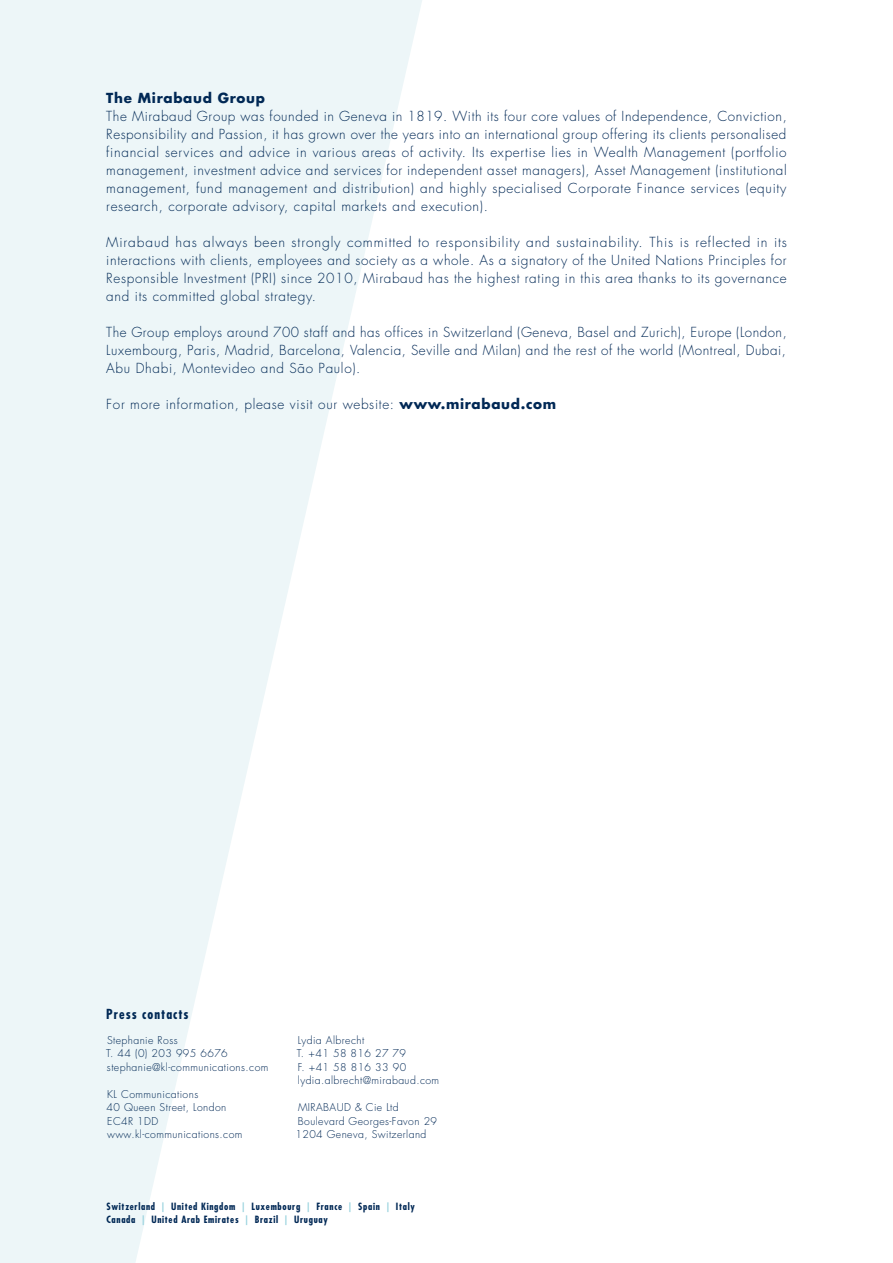
<style>
.page{position:relative;width:893px;height:1263px;background:#fff}
.page>*{position:absolute;margin:0;border:0;box-sizing:border-box;transform-origin:0 0}
.Texte_courant{font:300 13.5px/18px "Futura Std";letter-spacing:.05em;color:#002855;text-align:justify}
.Texte_courant-2{font:700 13.5px "Futura Std";letter-spacing:.05em;color:#002855}
.Presse_Titre{font:700 condensed 13.5px "Futura Std";letter-spacing:.075em;color:#002855}
.Presse_texte{font:300 10.5px/13.5px "Futura Std";letter-spacing:.04em;color:#002855}
.t1{font:700 condensed 9.75px "Futura Std";letter-spacing:.07em;color:#002855}
.s1{font-weight:700}
.s2{color:#95d1dd}
</style>
<div class="page">
<svg style="left:0;top:0;width:422px;height:1263px;fill:#edf6f8"></svg>
<p class="Texte_courant-2" style="left:106px;top:89px;width:160px">The Mirabaud Group</p>
<p class="Texte_courant" style="left:106px;top:108px;width:682px">The Mirabaud Group was founded in Geneva in 1819. With its four core values of Independence, Conviction, Responsibility and Passion, it has grown over the years into an international group offering its clients personalised financial services and advice in various areas of activity. Its expertise lies in Wealth Management (portfolio management, investment advice and services for independent asset managers), Asset Management (institutional management, fund management and distribution) and highly specialised Corporate Finance services (equity research, corporate advisory, capital markets and execution).</p>
<p class="Texte_courant" style="left:106px;top:234px;width:682px">Mirabaud has always been strongly committed to responsibility and sustainability. This is reflected in its interactions with clients, employees and society as a whole. As a signatory of the United Nations Principles for Responsible Investment (PRI) since 2010, Mirabaud has the highest rating in this area thanks to its governance and its committed global strategy.</p>
<p class="Texte_courant" style="left:106px;top:324px;width:682px">The Group employs around 700 staff and has offices in Switzerland (Geneva, Basel and Zurich), Europe (London, Luxembourg, Paris, Madrid, Barcelona, Valencia, Seville and Milan) and the rest of the world (Montreal, Dubai, Abu Dhabi, Montevideo and São Paulo).</p>
<p class="Texte_courant" style="left:106px;top:396px;width:451px">For more information, please visit our website: <span class="s1">www.mirabaud.com</span></p>
<p class="Presse_Titre" style="left:106px;top:1005px;width:84px">Press contacts</p>
<p class="Presse_texte" style="left:106px;top:1033px;width:164px">Stephanie Ross<br>T. 44 (0) 203 995 6676 stephanie@kl-communications.com</p>
<p class="Presse_texte" style="left:106px;top:1087px;width:137px">KL Communications<br>40 Queen Street, London<br>EC4R 1DD www.kl-communications.com</p>
<p class="Presse_texte" style="left:297px;top:1033px;width:144px">Lydia Albrecht<br>T. +41 58 816 27 79<br>F. +41 58 816 33 90 lydia.albrecht@mirabaud.com</p>
<p class="Presse_texte" style="left:295px;top:1101px;width:143px">MIRABAUD &amp; Cie Ltd<br>Boulevard Georges-Favon 29<br>1204 Geneva, Switzerland</p>
<p class="t1" style="left:107px;top:1200px;width:310px">Switzerland <span class="s2">|</span> United Kingdom <span class="s2">|</span> Luxembourg <span class="s2">|</span> France <span class="s2">|</span> Spain <span class="s2">|</span> Italy</p>
<p class="t1" style="left:107px;top:1214px;width:223px">Canada <span class="s2">|</span> United Arab Emirates <span class="s2">|</span> Brazil <span class="s2">|</span> Uruguay</p>
</div>
